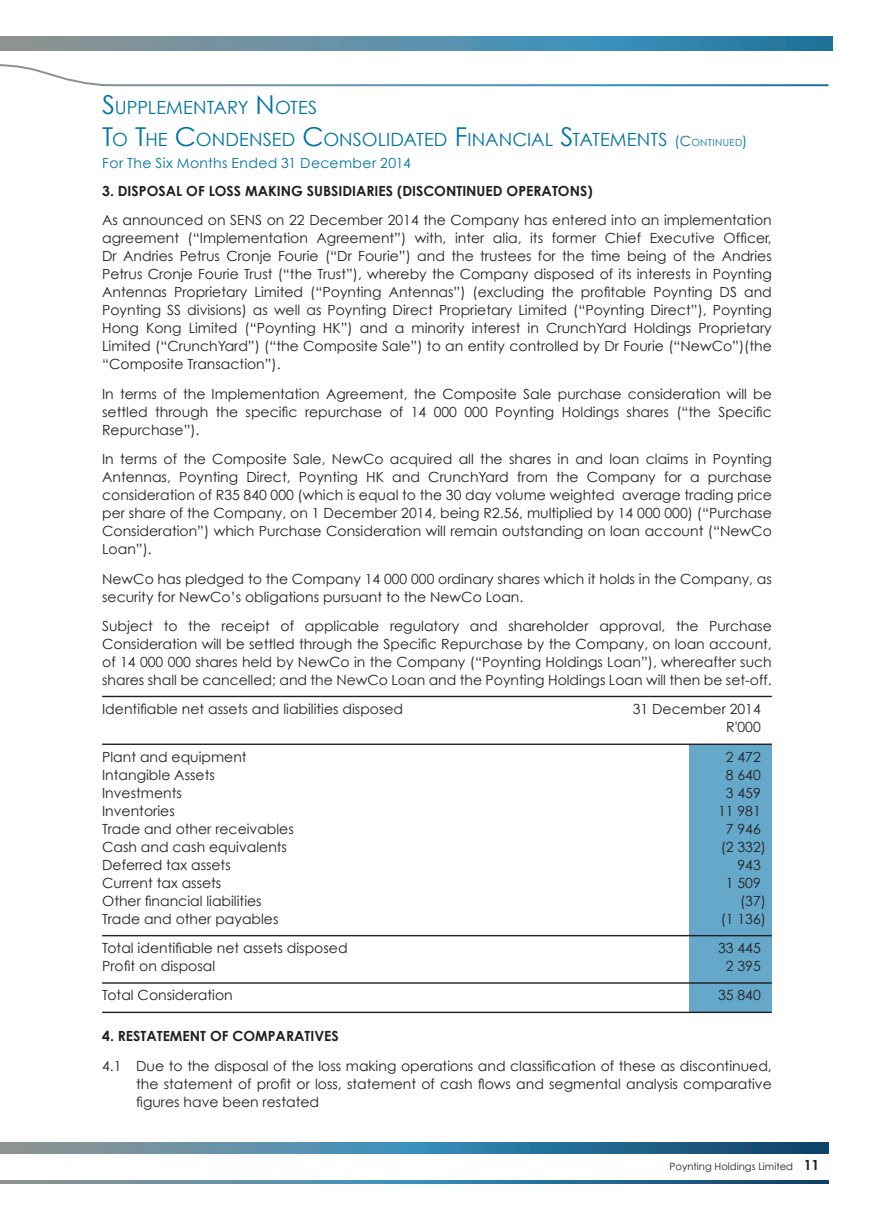
<style>
.page{position:relative;width:874px;height:1225px;background:#fff}
.page>*{position:absolute;margin:0;border:0;box-sizing:border-box;transform-origin:0 0}
.t1{font:18.2px/31.2px "Century Gothic";letter-spacing:.005em;color:#0073a0}
.t2{font:14px/18px "Century Gothic";color:#231f20;text-align:justify}
.t3{font:700 14px "Century Gothic";color:#231f20}
.t4{font:14px "Century Gothic";letter-spacing:.025em;color:#0073a0}
.t5{font:10px "Century Gothic";color:#231f20}
.s1{font-size:26px}
.s2{font-size:14px}
.s3{font-size:9.8px}
.s4{font-weight:700;font-size:14px}
</style>
<div class="page">
<svg style="left:0;top:64px;width:829px;height:23px"></svg>
<svg style="left:0;top:1142px;width:828px;height:11px"></svg>
<svg style="left:0;top:1180px;width:828px;height:3px"></svg>
<svg style="left:0;top:36px;width:832px;height:15px"></svg>
<div style="left:689px;top:744px;width:82px;height:268px;background:#66a8c9"></div>
<hr style="left:102px;top:696px;width:669px;height:1px;background:#231f20">
<hr style="left:102px;top:743px;width:669px;height:2px;background:#231f20">
<hr style="left:102px;top:935px;width:669px;height:1px;background:#231f20">
<hr style="left:102px;top:982px;width:669px;height:1px;background:#231f20">
<hr style="left:102px;top:1011px;width:669px;height:2px;background:#231f20">
<h1 class="t1" style="left:102px;top:92px;width:646px"><span class="s1">S</span>UPPLEMENTARY <span class="s1">N</span>OTES<br><span class="s1">T</span>O <span class="s1">T</span>HE <span class="s1">C</span>ONDENSED <span class="s1">C</span>ONSOLIDATED <span class="s1">F</span>INANCIAL <span class="s1">S</span>TATEMENTS <span class="s2">(C</span><span class="s3">ONTINUED</span><span class="s2">)</span></h1>
<p class="t4" style="left:102px;top:154px;width:310px">For The Six Months Ended 31 December 2014</p>
<p class="t3" style="left:102px;top:182px;width:492px">3. DISPOSAL OF LOSS MAKING SUBSIDIARIES (DISCONTINUED OPERATONS)</p>
<p class="t2" style="left:102px;top:211px;width:671px">As announced on SENS on 22 December 2014 the Company has entered into an implementation agreement (“Implementation Agreement”) with, inter alia, its former Chief Executive Officer, Dr Andries Petrus Cronje Fourie (“Dr Fourie”) and the trustees for the time being of the Andries Petrus Cronje Fourie Trust (“the Trust”), whereby the Company disposed of its interests in Poynting Antennas Proprietary Limited (“Poynting Antennas”) (excluding the profitable Poynting DS and Poynting SS divisions) as well as Poynting Direct Proprietary Limited (“Poynting Direct”), Poynting Hong Kong Limited (“Poynting HK”) and a minority interest in CrunchYard Holdings Proprietary Limited (“CrunchYard”) (“the Composite Sale”) to an entity controlled by Dr Fourie (“NewCo”)(the “Composite Transaction”).</p>
<p class="t2" style="left:102px;top:384px;width:670px">In terms of the Implementation Agreement, the Composite Sale purchase consideration will be settled through the specific repurchase of 14 000 000 Poynting Holdings shares (“the Specific Repurchase”).</p>
<p class="t2" style="left:102px;top:450px;width:670px">In terms of the Composite Sale, NewCo acquired all the shares in and loan claims in Poynting Antennas, Poynting Direct, Poynting HK and CrunchYard from the Company for a purchase consideration of R35 840 000 (which is equal to the 30 day volume weighted average trading price per share of the Company, on 1 December 2014, being R2.56, multiplied by 14 000 000) (“Purchase Consideration”) which Purchase Consideration will remain outstanding on loan account (“NewCo Loan”).</p>
<p class="t2" style="left:102px;top:569px;width:671px">NewCo has pledged to the Company 14 000 000 ordinary shares which it holds in the Company, as security for NewCo’s obligations pursuant to the NewCo Loan.</p>
<p class="t2" style="left:102px;top:616px;width:670px">Subject to the receipt of applicable regulatory and shareholder approval, the Purchase Consideration will be settled through the Specific Repurchase by the Company, on loan account, of 14 000 000 shares held by NewCo in the Company (“Poynting Holdings Loan”), whereafter such shares shall be cancelled; and the NewCo Loan and the Poynting Holdings Loan will then be set-off.</p>
<p class="t2" style="left:102px;top:700px;width:302px">Identifiable net assets and liabilities disposed</p>
<p class="t2" style="left:632px;top:700px;width:129px;text-align:right">31 December 2014<br>R'000</p>
<p class="t2" style="left:102px;top:747px;width:146px">Plant and equipment</p>
<p class="t2" style="left:725px;top:747px;width:36px">2 472</p>
<p class="t2" style="left:102px;top:765px;width:114px">Intangible Assets</p>
<p class="t2" style="left:725px;top:765px;width:36px">8 640</p>
<p class="t2" style="left:102px;top:783px;width:81px">Investments</p>
<p class="t2" style="left:725px;top:783px;width:36px">3 459</p>
<p class="t2" style="left:102px;top:801px;width:74px">Inventories</p>
<p class="t2" style="left:717px;top:801px;width:44px">11 981</p>
<p class="t2" style="left:102px;top:819px;width:193px">Trade and other receivables</p>
<p class="t2" style="left:725px;top:819px;width:36px">7 946</p>
<p class="t2" style="left:102px;top:837px;width:186px">Cash and cash equivalents</p>
<p class="t2" style="left:720px;top:837px;width:47px">(2 332)</p>
<p class="t2" style="left:102px;top:855px;width:130px">Deferred tax assets</p>
<p class="t2" style="left:737px;top:855px;width:25px">943</p>
<p class="t2" style="left:102px;top:873px;width:121px">Current tax assets</p>
<p class="t2" style="left:725px;top:873px;width:36px">1 509</p>
<p class="t2" style="left:102px;top:891px;width:161px">Other financial liabilities</p>
<p class="t2" style="left:739px;top:891px;width:27px">(37)</p>
<p class="t2" style="left:102px;top:909px;width:178px">Trade and other payables</p>
<p class="t2" style="left:720px;top:909px;width:47px">(1 136)</p>
<p class="t2" style="left:102px;top:939px;width:247px">Total identifiable net assets disposed</p>
<p class="t2" style="left:717px;top:939px;width:44px">33 445</p>
<p class="t2" style="left:102px;top:957px;width:114px">Profit on disposal</p>
<p class="t2" style="left:725px;top:957px;width:36px">2 395</p>
<p class="t2" style="left:102px;top:986px;width:132px">Total Consideration</p>
<p class="t2" style="left:717px;top:986px;width:44px">35 840</p>
<p class="t3" style="left:102px;top:1027px;width:238px">4. RESTATEMENT OF COMPARATIVES</p>
<p class="t2" style="left:136px;top:1056px;width:636px;text-indent:-34px">4.1 Due to the disposal of the loss making operations and classification of these as discontinued, the statement of profit or loss, statement of cash flows and segmental analysis comparative figures have been restated</p>
<p class="t5" style="left:669px;top:1160px;width:151px">Poynting Holdings Limited <span class="s4">11</span></p>
</div>
